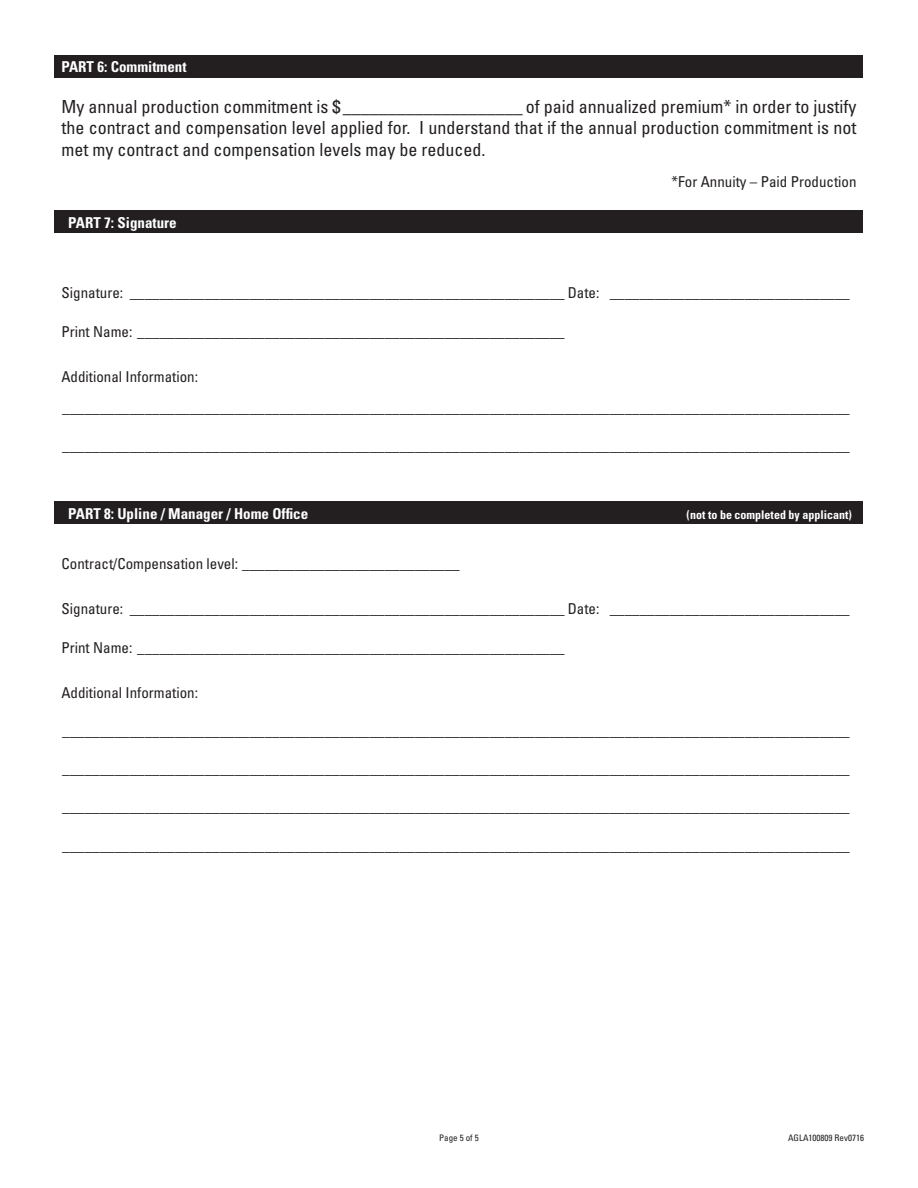
<style>
.page{position:relative;width:918px;height:1188px;background:#fff}
.page>*{position:absolute;margin:0;border:0;box-sizing:border-box;transform-origin:0 0}
.t1{font:condensed 18px/21.6px "Univers";color:#231f20;text-align:justify}
.t2{font:condensed 15px "Univers";color:#231f20}
.t3{font:700 condensed 15px "Univers";color:#fff}
.t4{font:700 condensed 12px "Univers";color:#fff}
.t5{font:condensed 9px "Univers";color:#231f20}
</style>
<div class="page">
<div style="left:55px;top:55px;width:808px;height:22px;background:#231f20"></div>
<div style="left:55px;top:210px;width:808px;height:23px;background:#231f20"></div>
<div style="left:55px;top:502px;width:808px;height:22px;background:#231f20"></div>
<p class="t3" style="left:62px;top:57px;width:127px">PART 6: Commitment</p>
<p class="t1" style="left:62px;top:95px;width:797px">My annual production commitment is $ ____________________ of paid annualized premium* in order to justify the contract and compensation level applied for. I understand that if the annual production commitment is not met my contract and compensation levels may be reduced.</p>
<p class="t2" style="left:672px;top:172px;width:186px">*For Annuity – Paid Production</p>
<p class="t3" style="left:68px;top:213px;width:110px">PART 7: Signature</p>
<p class="t2" style="left:62px;top:284px;width:790px">Signature: __________________________________________________________ Date: ________________________________</p>
<p class="t2" style="left:62px;top:322px;width:505px">Print Name: _________________________________________________________</p>
<p class="t2" style="left:62px;top:367px;width:138px">Additional Information:</p>
<p class="t2" style="left:62px;top:398px;width:789px">_________________________________________________________________________________________________________</p>
<p class="t2" style="left:62px;top:437px;width:789px">_________________________________________________________________________________________________________</p>
<p class="t3" style="left:68px;top:504px;width:242px">PART 8: Upline / Manager / Home Office</p>
<p class="t4" style="left:687px;top:507px;width:167px">(not to be completed by applicant)</p>
<p class="t2" style="left:62px;top:555px;width:400px">Contract/Compensation level: _____________________________</p>
<p class="t2" style="left:62px;top:600px;width:790px">Signature: __________________________________________________________ Date: ________________________________</p>
<p class="t2" style="left:62px;top:638px;width:505px">Print Name: _________________________________________________________</p>
<p class="t2" style="left:62px;top:683px;width:138px">Additional Information:</p>
<p class="t2" style="left:62px;top:721px;width:789px">_________________________________________________________________________________________________________</p>
<p class="t2" style="left:62px;top:759px;width:789px">_________________________________________________________________________________________________________</p>
<p class="t2" style="left:62px;top:798px;width:789px">_________________________________________________________________________________________________________</p>
<p class="t2" style="left:62px;top:836px;width:789px">_________________________________________________________________________________________________________</p>
<p class="t5" style="left:439px;top:1132px;width:41px">Page 5 of 5</p>
<p class="t5" style="left:788px;top:1132px;width:77px">AGLA100809 Rev0716</p>
</div>
